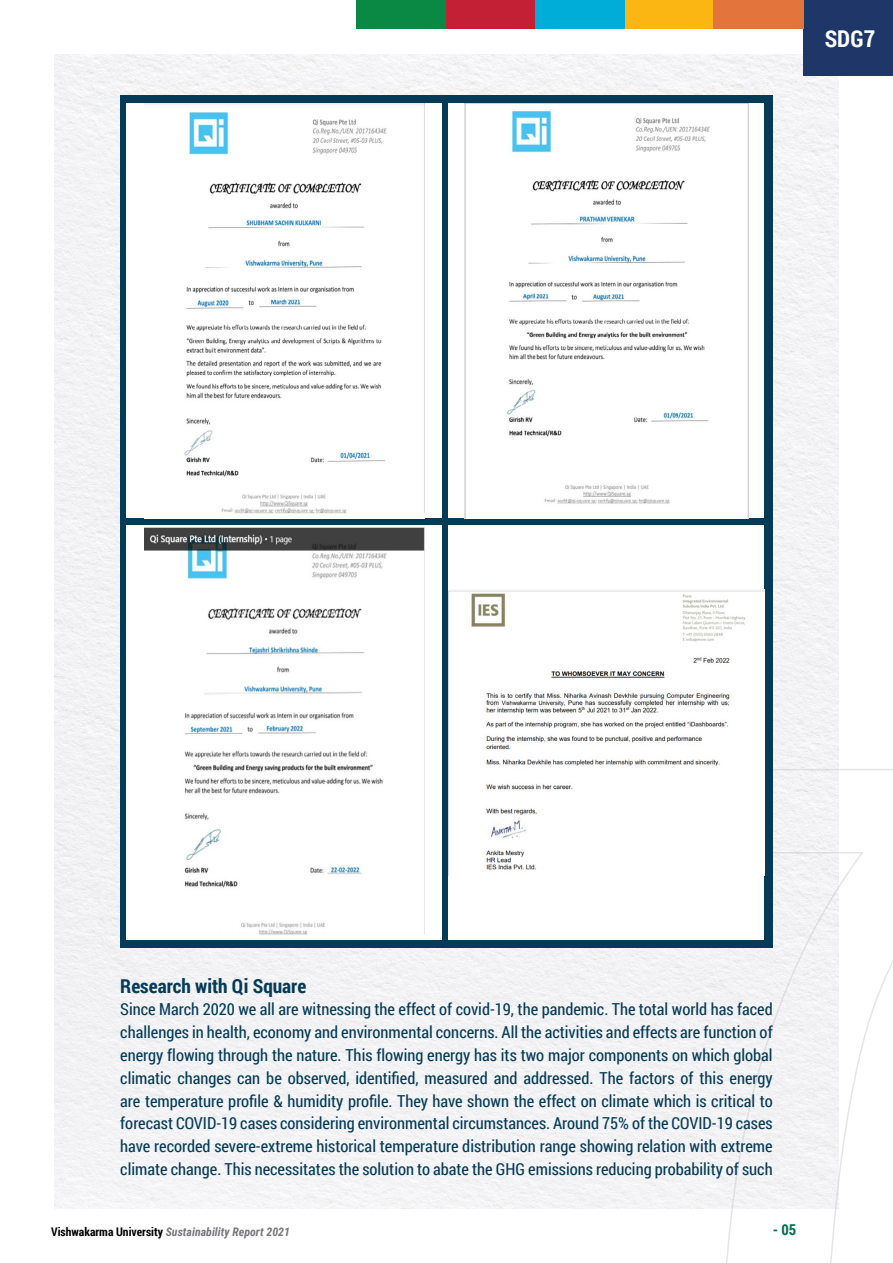
<style>
.page{position:relative;width:893px;height:1263px;background:#fff}
.page>*{position:absolute;margin:0;border:0;box-sizing:border-box;transform-origin:0 0}
.t1{font:700 23.1px "Roboto Condensed";color:#fff}
.t2{font:700 19.5px "Roboto Condensed";color:#053b57}
.t3{font:16.5px/22.8px "Roboto Condensed";color:#053b57;text-align:justify}
.t4{font:700 15px "Roboto Condensed";color:#00724a}
.t5{font:italic 700 11.85px "Roboto Condensed";color:#77787b}
.s1{font-style:normal;color:#000}
</style>
<div class="page">
<div style="left:54px;top:54px;width:785px;height:1155px;background:#f3f3f5"></div>
<div style="left:804px;top:0;width:89px;height:76px;background:#1e3768"></div>
<div style="left:624px;top:0;width:91px;height:28px;background:#fcb614"></div>
<div style="left:535px;top:0;width:89px;height:28px;background:#00add8"></div>
<div style="left:446px;top:0;width:89px;height:28px;background:#c32035"></div>
<div style="left:356px;top:0;width:90px;height:28px;background:#0a8944"></div>
<div style="left:713px;top:0;width:91px;height:28px;background:#e3743c"></div>
<svg style="left:636px;top:768px;width:257px;height:495px"></svg>
<div style="left:120px;top:96px;width:653px;height:852px;background:#053b57"></div>
<div style="left:127px;top:103px;width:315px;height:415px;background:#fff"></div>
<img style="left:145px;top:103px;width:279px;height:411px">
<div style="left:127px;top:525px;width:315px;height:415px;background:#fff"></div>
<img style="left:144px;top:527px;width:281px;height:408px">
<div style="left:449px;top:103px;width:315px;height:415px;background:#fff"></div>
<img style="left:464px;top:103px;width:284px;height:415px">
<div style="left:449px;top:525px;width:315px;height:415px;background:#fff"></div>
<img style="left:449px;top:590px;width:315px;height:280px">
<h1 class="t1" style="left:825px;top:22px;width:52px">SDG7</h1>
<p class="t2" style="left:120px;top:972px;width:187px">Research with Qi Square</p>
<p class="t3" style="left:120px;top:997px;width:654px">Since March 2020 we all are witnessing the effect of covid-19, the pandemic. The total world has faced challenges in health, economy and environmental concerns. All the activities and effects are function of energy flowing through the nature. This flowing energy has its two major components on which global climatic changes can be observed, identified, measured and addressed. The factors of this energy are temperature profile &amp; humidity profile. They have shown the effect on climate which is critical to forecast COVID-19 cases considering environmental circumstances. Around 75% of the COVID-19 cases have recorded severe-extreme historical temperature distribution range showing relation with extreme climate change. This necessitates the solution to abate the GHG emissions reducing probability of such</p>
<p class="t5" style="left:51px;top:1223px;width:240px"><span class="s1">Vishwakarma University</span> Sustainability Report 2021</p>
<p class="t4" style="left:773px;top:1218px;width:25px">- 05</p>
</div>
